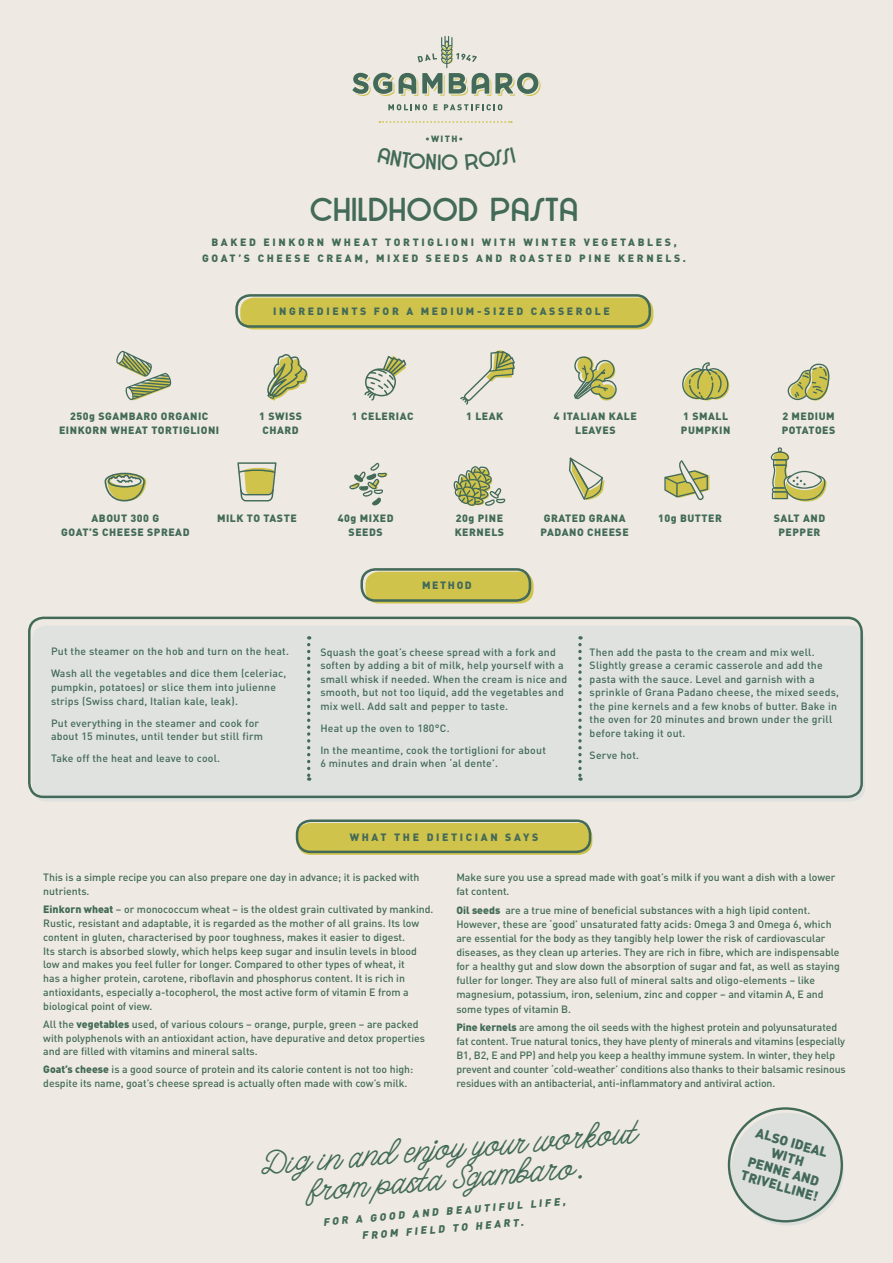
<style>
.page{position:relative;width:893px;height:1263px;background:#ebe6dd}
.page>*{position:absolute;margin:0;border:0;box-sizing:border-box;transform-origin:0 0}
.t1{font:700 33.3px "Sgambaro Caps";letter-spacing:.025em;color:#436a58}
.t2{font:italic 31.5px/30px "bangkar";color:#436a58;text-align:center}
.t3{font:900 13.5px/15px "DIN";color:#436a58;text-align:center}
.t4{font:500 10.5px/14.1px "DIN";color:#436a58}
.t5{font:500 10.5px/13.5px "DIN";letter-spacing:.02em;color:#436a58}
.t6{font:900 10.5px/13.5px "DIN";letter-spacing:.05em;color:#436a58;text-align:center}
.t7{font:900 10.5px/16.5px "DIN";letter-spacing:.25em;color:#436a58;text-align:center}
.t8{font:italic 900 10.5px/17px "DIN";color:#436a58;text-align:center}
.t9{font:900 9px "DIN";color:#446b58}
.s1{font-weight:900}
</style>
<div class="page">
<svg style="left:379px;top:121px;width:133px;height:2px"></svg>
<svg style="left:388px;top:104px;width:39px;height:6px"></svg>
<svg style="left:433px;top:104px;width:4px;height:6px"></svg>
<svg style="left:444px;top:104px;width:58px;height:6px"></svg>
<svg style="left:352px;top:36px;width:188px;height:60px"></svg>
<div style="left:32px;top:625px;width:833px;height:176px;background:#dfe2df;border-radius:14px"></div>
<div style="left:28px;top:617px;width:835px;height:181px;border:2px solid #436a58;border-radius:14px"></div>
<div style="left:240px;top:298px;width:413px;height:31px;background:#cfc34c;border-radius:13px"></div>
<div style="left:235px;top:294px;width:416px;height:34px;border:3px solid #436a58;border-radius:14px"></div>
<div style="left:297px;top:823px;width:295px;height:32px;background:#cfc34c;border-radius:13px"></div>
<div style="left:296px;top:819px;width:295px;height:34px;border:3px solid #436a58;border-radius:13px"></div>
<svg style="left:307px;top:645px;width:3px;height:136px"></svg>
<svg style="left:578px;top:645px;width:4px;height:136px"></svg>
<div style="left:365px;top:572px;width:169px;height:31px;background:#cfc34c;border-radius:13px"></div>
<div style="left:360px;top:568px;width:171px;height:34px;border:3px solid #436a58;border-radius:14px"></div>
<svg style="left:771px;top:447px;width:56px;height:55px"></svg>
<svg style="left:664px;top:460px;width:45px;height:40px"></svg>
<svg style="left:569px;top:458px;width:36px;height:42px"></svg>
<svg style="left:267px;top:354px;width:41px;height:47px"></svg>
<svg style="left:460px;top:350px;width:55px;height:55px"></svg>
<svg style="left:682px;top:362px;width:47px;height:39px"></svg>
<svg style="left:788px;top:364px;width:41px;height:37px"></svg>
<svg style="left:574px;top:356px;width:43px;height:45px"></svg>
<svg style="left:364px;top:356px;width:42px;height:45px"></svg>
<svg style="left:454px;top:466px;width:51px;height:40px"></svg>
<svg style="left:237px;top:462px;width:39px;height:39px"></svg>
<svg style="left:116px;top:350px;width:55px;height:51px"></svg>
<svg style="left:105px;top:473px;width:41px;height:28px"></svg>
<svg style="left:349px;top:463px;width:39px;height:43px"></svg>
<div style="left:731px;top:1113px;width:113px;height:112px;background:#dcdfdc;border-radius:50%"></div>
<div style="left:728px;top:1107px;width:115px;height:115px;border:2px solid #436a58;border-radius:50%"></div>
<p class="t9" style="left:426px;top:133px;width:39px">•WITH•</p>
<h1 class="t1" style="left:310px;top:189px;width:270px">CHILDHOOD PASTA</h1>
<p class="t7" style="left:202px;top:233px;width:485px">BAKED EINKORN WHEAT TORTIGLIONI WITH WINTER VEGETABLES,<br>GOAT’S CHEESE CREAM, MIXED SEEDS AND ROASTED PINE KERNELS.</p>
<p class="t6" style="left:59px;top:409px;width:162px">250g SGAMBARO ORGANIC<br>EINKORN WHEAT TORTIGLIONI</p>
<p class="t7" style="left:273px;top:302px;width:338px">INGREDIENTS FOR A MEDIUM-SIZED CASSEROLE</p>
<p class="t6" style="left:259px;top:409px;width:44px">1 SWISS</p>
<p class="t6" style="left:352px;top:409px;width:63px">1 CELERIAC</p>
<p class="t6" style="left:263px;top:423px;width:38px">CHARD</p>
<p class="t6" style="left:466px;top:409px;width:39px">1 LEAK</p>
<p class="t6" style="left:554px;top:409px;width:85px">4 ITALIAN KALE<br>LEAVES</p>
<p class="t6" style="left:681px;top:409px;width:51px;text-align:left">1 SMALL<br>PUMPKIN</p>
<p class="t6" style="left:782px;top:409px;width:55px;text-align:left">2 MEDIUM<br>POTATOES</p>
<p class="t6" style="left:61px;top:511px;width:130px">ABOUT 300 G<br>GOAT’S CHEESE SPREAD</p>
<p class="t6" style="left:217px;top:511px;width:81px">MILK TO TASTE</p>
<p class="t6" style="left:774px;top:511px;width:53px">SALT AND<br>PEPPER</p>
<p class="t6" style="left:338px;top:511px;width:57px">40g MIXED</p>
<p class="t6" style="left:658px;top:511px;width:65px">10g BUTTER</p>
<p class="t6" style="left:349px;top:525px;width:36px">SEEDS</p>
<p class="t6" style="left:455px;top:511px;width:51px;text-align:left">20g PINE<br>KERNELS</p>
<p class="t6" style="left:541px;top:511px;width:90px;text-align:left">GRATED GRANA<br>PADANO CHEESE</p>
<p class="t6" style="left:422px;top:577px;width:51px">METHOD</p>
<p class="t5" style="left:51px;top:640px;width:239px;line-height:22px">Put the steamer on the hob and turn on the heat.<br>Wash all the vegetables and dice them (celeriac,</p>
<p class="t5" style="left:51px;top:680px;width:227px">pumpkin, potatoes) or slice them into julienne strips (Swiss chard, Italian kale, leak).</p>
<p class="t5" style="left:51px;top:716px;width:214px">Put everything in the steamer and cook for about 15 minutes, until tender but still firm</p>
<p class="t5" style="left:51px;top:751px;width:171px">Take off the heat and leave to cool.</p>
<p class="t5" style="left:320px;top:645px;width:248px">Squash the goat’s cheese spread with a fork and soften by adding a bit of milk, help yourself with a small whisk if needed. When the cream is nice and smooth, but not too liquid, add the vegetables and mix well. Add salt and pepper to taste.</p>
<p class="t5" style="left:320px;top:716px;width:227px;line-height:22px">Heat up the oven to 180°C.<br>In the meantime, cook the tortiglioni for about</p>
<p class="t5" style="left:320px;top:756px;width:179px">6 minutes and drain when ‘al dente’.</p>
<p class="t5" style="left:590px;top:645px;width:251px">Then add the pasta to the cream and mix well.<br>Slightly grease a ceramic casserole and add the pasta with the sauce. Level and garnish with a sprinkle of Grana Padano cheese, the mixed seeds, the pine kernels and a few knobs of butter. Bake in the oven for 20 minutes and brown under the grill before taking it out.</p>
<p class="t5" style="left:590px;top:748px;width:51px">Serve hot.</p>
<p class="t7" style="left:350px;top:828px;width:190px">WHAT THE DIETICIAN SAYS</p>
<p class="t4" style="left:43px;top:870px;width:378px">This is a simple recipe you can also prepare one day in advance; it is packed with nutrients.</p>
<p class="t4" style="left:43px;top:902px;width:392px"><span class="s1">Einkorn wheat</span> – or monococcum wheat – is the oldest grain cultivated by mankind.<br>Rustic, resistant and adaptable, it is regarded as the mother of all grains. Its low content in gluten, characterised by poor toughness, makes it easier to digest.<br>Its starch is absorbed slowly, which helps keep sugar and insulin levels in blood low and makes you feel fuller for longer. Compared to other types of wheat, it<br>has a higher protein, carotene, riboflavin and phosphorus content. It is rich in antioxidants, especially a-tocopherol, the most active form of vitamin E from a biological point of view.</p>
<p class="t4" style="left:43px;top:1017px;width:383px">All the <span class="s1">vegetables</span> used, of various colours – orange, purple, green – are packed with polyphenols with an antioxidant action, have depurative and detox properties and are filled with vitamins and mineral salts.</p>
<p class="t4" style="left:43px;top:1062px;width:372px"><span class="s1">Goat’s cheese</span> is a good source of protein and its calorie content is not too high: despite its name, goat’s cheese spread is actually often made with cow’s milk.</p>
<p class="t4" style="left:456px;top:870px;width:381px">Make sure you use a spread made with goat’s milk if you want a dish with a lower fat content.</p>
<p class="t4" style="left:456px;top:903px;width:385px"><span class="s1">Oil seeds</span> are a true mine of beneficial substances with a high lipid content.<br>However, these are ‘good’ unsaturated fatty acids: Omega 3 and Omega 6, which are essential for the body as they tangibly help lower the risk of cardiovascular diseases, as they clean up arteries. They are rich in fibre, which are indispensable for a healthy gut and slow down the absorption of sugar and fat, as well as staying fuller for longer. They are also full of mineral salts and oligo-elements – like magnesium, potassium, iron, selenium, zinc and copper – and vitamin A, E and some types of vitamin B.</p>
<p class="t4" style="left:456px;top:1020px;width:391px"><span class="s1">Pine kernels</span> are among the oil seeds with the highest protein and polyunsaturated fat content. True natural tonics, they have plenty of minerals and vitamins (especially B1, B2, E and PP) and help you keep a healthy immune system. In winter, they help prevent and counter ‘cold-weather’ conditions also thanks to their balsamic resinous residues with an antibacterial, anti-inflammatory and antiviral action.</p>
<h2 class="t2" style="left:259px;top:1150px;width:380px;rotate:-5deg">Dig in and enjoy your workout from pasta Sgambaro.</h2>
<p class="t8" style="left:322px;top:1213px;width:245px;rotate:-5deg">FOR A GOOD AND BEAUTIFUL LIFE,<br>FROM FIELD TO HEART.</p>
<p class="t3" style="left:756px;top:1123px;width:81px;rotate:16deg">ALSO IDEAL<br>WITH<br>PENNE AND<br>TRIVELLINE!</p>
</div>
